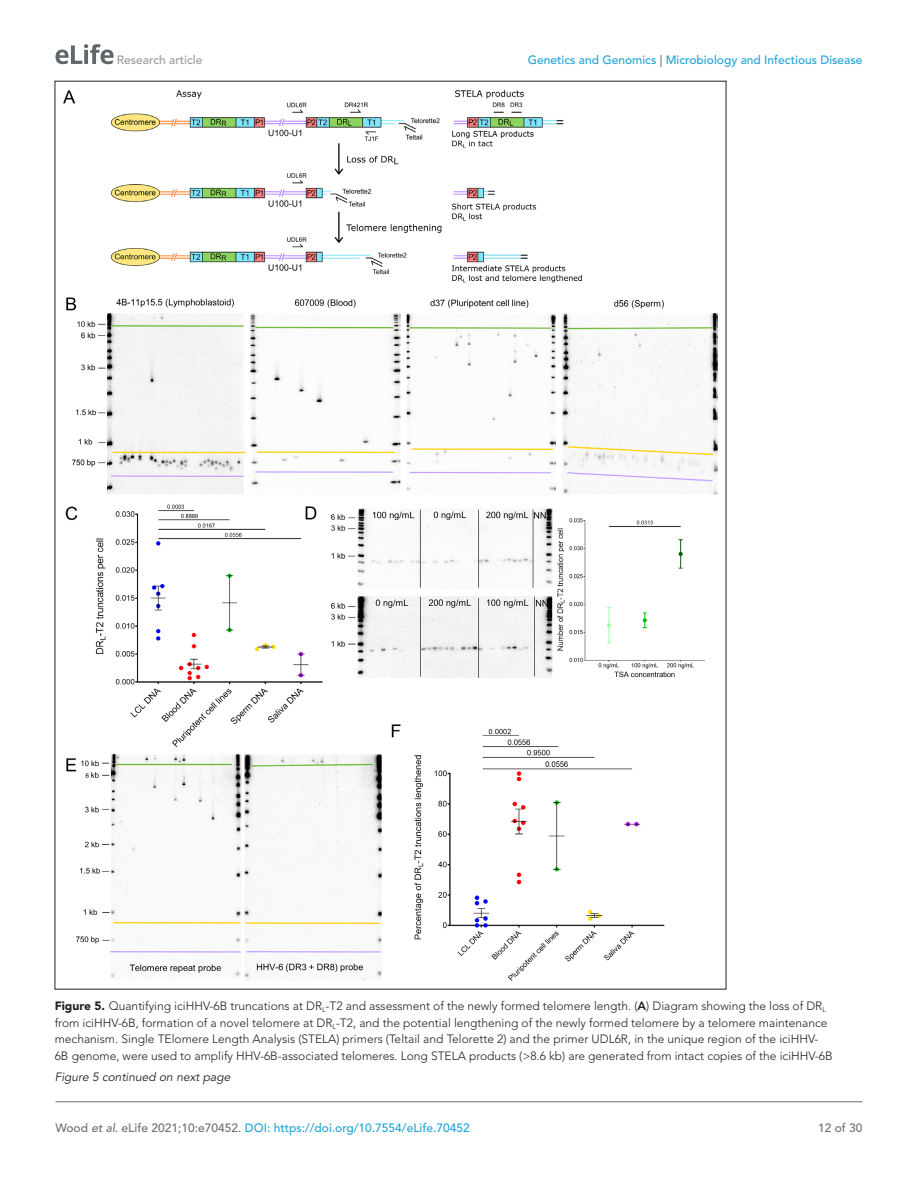
<style>
.page{position:relative;width:918px;height:1188px;background:#fff}
.page>*{position:absolute;margin:0;border:0;box-sizing:border-box;transform-origin:0 0}
.t1{font:300 12px/16.5px "Avenir LT Std";color:#231f20}
.t2{font:500 12px "Avenir LT Std";color:#1ea4d7}
.t3{font:italic 12px "Avenir LT Std";color:#231f20}
.t4{font:500 12px "Avenir LT Std";color:#9a9a9a}
.t5{font:500 12px "Avenir LT Std";color:#6e6e70}
.s1{color:#6e6e70}
.s2{font-weight:900}
.s3{font-weight:800}
.s4{font-style:italic;color:#6e6e70}
</style>
<div class="page">
<svg style="left:56px;top:44px;width:58px;height:20px"></svg>
<hr style="left:56px;top:1101px;width:806px;height:1px;background:#6e6e70">
<img style="left:64px;top:90px;width:653px;height:890px">
<p class="t4" style="left:117px;top:53px;width:87px">Research article</p>
<p class="t2" style="left:528px;top:53px;width:336px">Genetics and Genomics <span class="s1">|</span> Microbiology and Infectious Disease</p>
<p class="t1" style="left:55px;top:998px;width:780px"><span class="s2">Figure 5.</span> Quantifying iciHHV-6B truncations at DR<sub>L</sub>-T2 and assessment of the newly formed telomere length. (<span class="s3">A</span>) Diagram showing the loss of DR<sub>L </sub>from iciHHV-6B, formation of a novel telomere at DR<sub>L</sub>-T2, and the potential lengthening of the newly formed telomere by a telomere maintenance mechanism. Single TElomere Length Analysis (STELA) primers (Teltail and Telorette 2) and the primer UDL6R, in the unique region of the iciHHV-6B genome, were used to amplify HHV-6B-associated telomeres. Long STELA products (&gt;8.6 kb) are generated from intact copies of the iciHHV-6B</p>
<p class="t3" style="left:55px;top:1070px;width:177px">Figure 5 continued on next page</p>
<p class="t2" style="left:56px;top:1121px;width:416px"><span class="s1">Wood</span> <span class="s4">et al</span><span class="s1">. eLife 2021;10:e70452.</span> DOI: https://doi.org/10.7554/eLife.70452</p>
<p class="t5" style="left:818px;top:1121px;width:46px">12 of 30</p>
</div>
